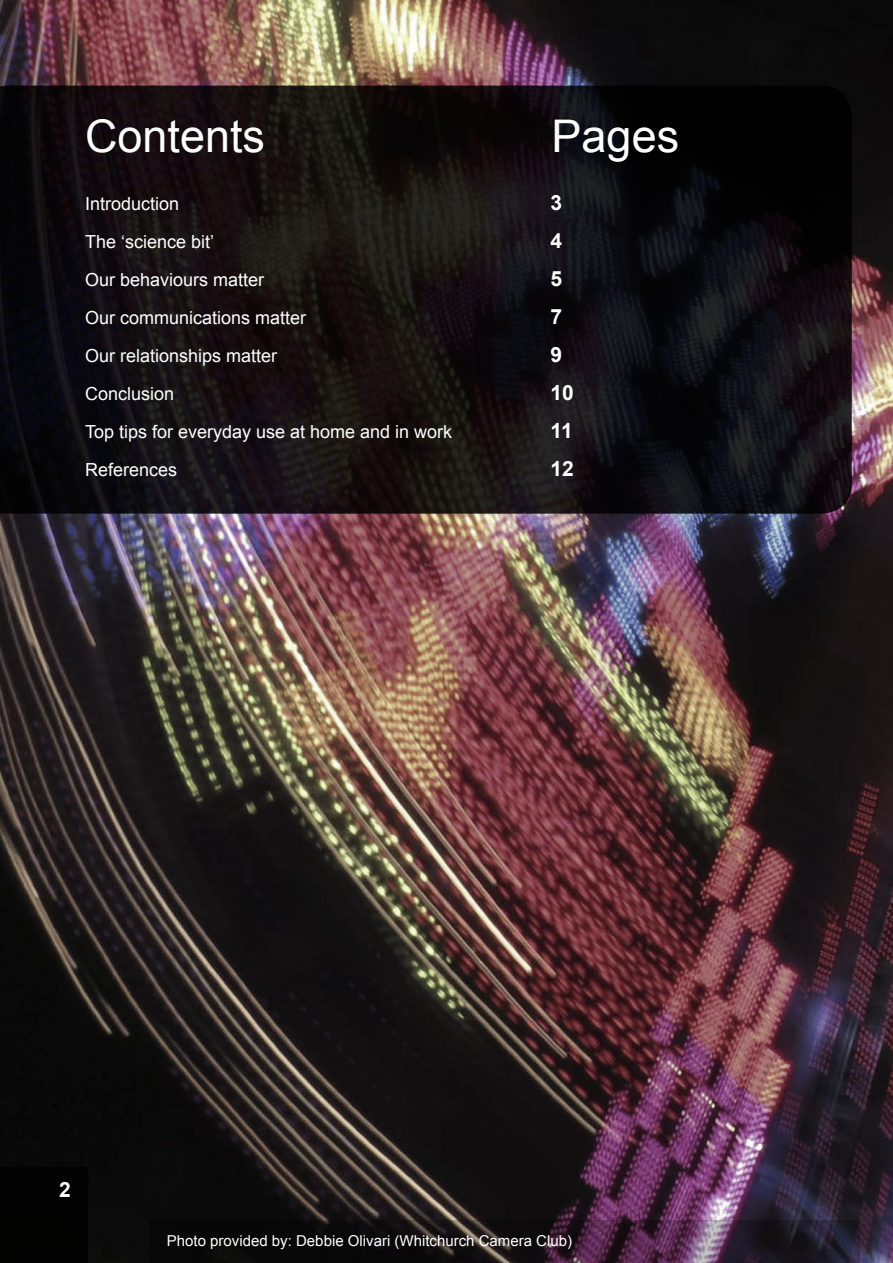
<style>
.page{position:relative;width:893px;height:1263px;background:#fff}
.page>*{position:absolute;margin:0;border:0;box-sizing:border-box;transform-origin:0 0}
.Contents_Header{font:45px "Arial";color:#fff}
.Contents{font:700 21px "Arial";color:#fff}
.Contents-2{font:18px "Arial";color:#fff}
.Main_Text{font:15px "Arial";color:#fff}
</style>
<div class="page">
<img style="left:0;top:0;width:893px;height:1263px">
<svg style="left:0;top:86px;width:852px;height:428px;background:#110e10"></svg>
<svg style="left:150px;top:1220px;width:710px;height:43px;background:#241a23"></svg>
<div style="left:0;top:1167px;width:88px;height:96px;background:#030303"></div>
<p class="Contents_Header" style="left:85px;top:107px;width:182px">Contents</p>
<p class="Contents_Header" style="left:552px;top:107px;width:129px">Pages</p>
<p class="Contents-2" style="left:85px;top:192px;width:96px">Introduction</p>
<p class="Contents" style="left:551px;top:189px;width:13px">3</p>
<p class="Contents-2" style="left:85px;top:230px;width:131px">The ‘science bit’</p>
<p class="Contents" style="left:551px;top:227px;width:13px">4</p>
<p class="Contents-2" style="left:85px;top:268px;width:181px">Our behaviours matter</p>
<p class="Contents" style="left:551px;top:265px;width:13px">5</p>
<p class="Contents-2" style="left:85px;top:306px;width:223px">Our communications matter</p>
<p class="Contents" style="left:551px;top:303px;width:13px">7</p>
<p class="Contents-2" style="left:85px;top:344px;width:194px">Our relationships matter</p>
<p class="Contents" style="left:551px;top:341px;width:13px">9</p>
<p class="Contents-2" style="left:85px;top:382px;width:91px">Conclusion</p>
<p class="Contents" style="left:551px;top:379px;width:25px">10</p>
<p class="Contents-2" style="left:85px;top:420px;width:369px">Top tips for everyday use at home and in work</p>
<p class="Contents" style="left:551px;top:417px;width:24px">11</p>
<p class="Contents-2" style="left:85px;top:458px;width:94px">References</p>
<p class="Contents" style="left:551px;top:455px;width:25px">12</p>
<p class="Contents" style="left:59px;top:1176px;width:13px">2</p>
<p class="Main_Text" style="left:167px;top:1231px;width:407px">Photo provided by: Debbie Olivari (Whitchurch Camera Club)</p>
</div>
